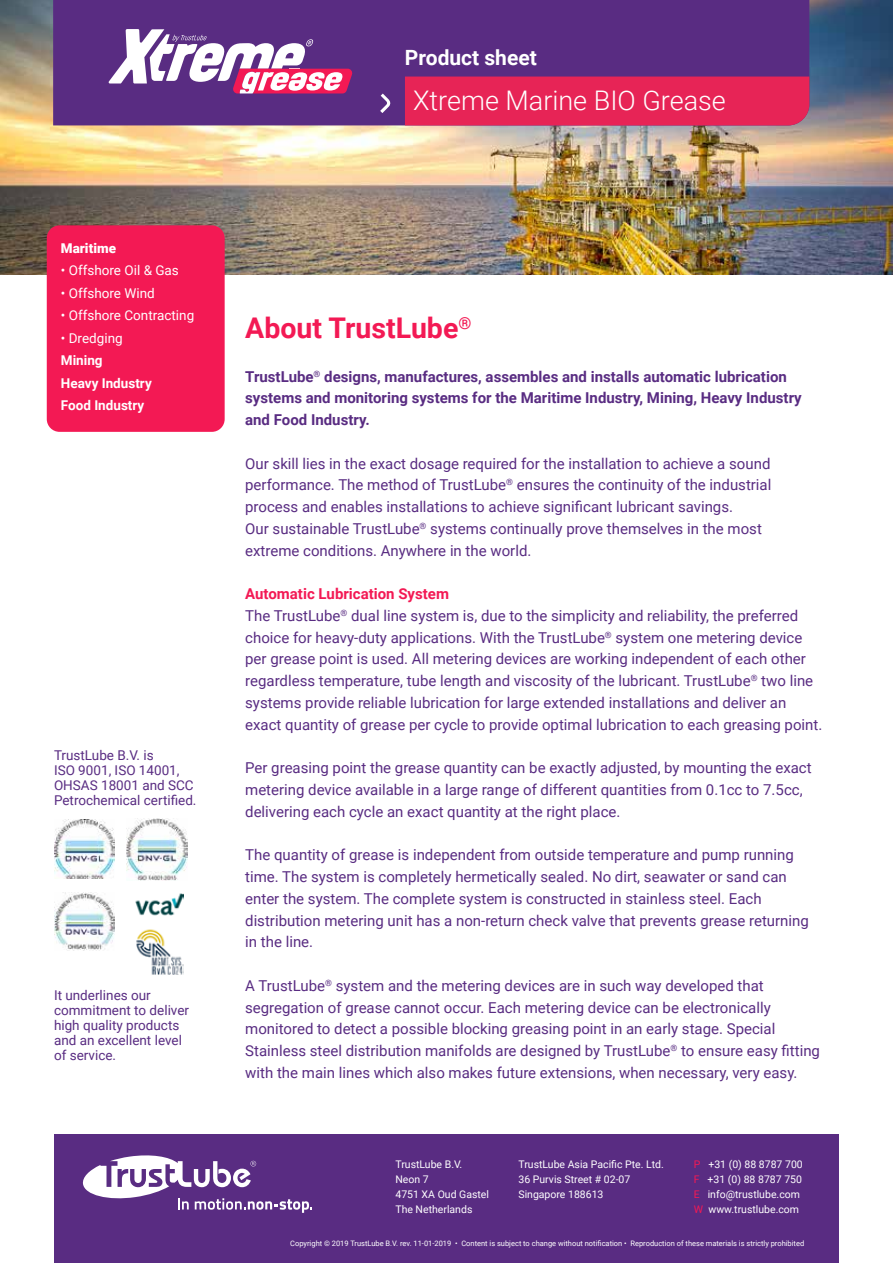
<style>
.page{position:relative;width:893px;height:1263px;background:#fff}
.page>*{position:absolute;margin:0;border:0;box-sizing:border-box;transform-origin:0 0}
.t1{font:700 28.5px "Roboto";color:#f31954}
.t2{font:300 27px "Roboto";color:#fff}
.t3{font:700 21px "Roboto";color:#fff}
.t4{font:15px/21.8px "Roboto";color:#592c82}
.t5{font:700 15px/21.8px "Roboto";color:#592c82}
.t6{font:13.5px/15px "Roboto";color:#592c82}
.t7{font:13.5px "Roboto";color:#fff}
.t8{font:700 13.5px/22.5px "Roboto";color:#fff}
.t9{font:900 13.5px "Roboto";color:#fff}
.t10{font:10.5px "Roboto";color:#fff}
.t11{font:7.5px "Roboto";color:#fff}
.s1{font-weight:700;color:#f31954}
.s2{color:#f31954}
</style>
<div class="page">
<img style="left:0;top:0;width:893px;height:275px">
<div style="left:53px;top:0;width:756px;height:125px;background:#592c82"></div>
<div style="left:47px;top:225px;width:178px;height:207px;background:#f31954;border-radius:13px"></div>
<div style="left:55px;top:1134px;width:784px;height:129px;background:#592c82"></div>
<svg style="left:82px;top:1155px;width:230px;height:58px"></svg>
<svg style="left:108px;top:29px;width:245px;height:64px"></svg>
<div style="left:405px;top:77px;width:404px;height:48px;background:#e72456"></div>
<svg style="left:380px;top:94px;width:11px;height:19px"></svg>
<img style="left:54px;top:820px;width:61px;height:59px">
<img style="left:127px;top:819px;width:61px;height:61px">
<img style="left:54px;top:892px;width:61px;height:58px">
<img style="left:135px;top:893px;width:49px;height:82px">
<h3 class="t3" style="left:405px;top:43px;width:133px">Product sheet</h3>
<h2 class="t2" style="left:413px;top:82px;width:314px">Xtreme Marine BIO Grease</h2>
<p class="t9" style="left:61px;top:238px;width:57px">Maritime</p>
<p class="t7" style="left:61px;top:261px;width:120px">• Offshore Oil &amp; Gas</p>
<p class="t7" style="left:61px;top:283px;width:95px">• Offshore Wind</p>
<p class="t7" style="left:61px;top:306px;width:135px">• Offshore Contracting</p>
<p class="t7" style="left:61px;top:328px;width:63px">• Dredging</p>
<p class="t8" style="left:61px;top:349px;width:92px">Mining<br>Heavy Industry<br>Food Industry</p>
<p class="t6" style="left:54px;top:747px;width:144px">TrustLube B.V. is<br>ISO 9001, ISO 14001,<br>OHSAS 18001 and SCC<br>Petrochemical certified.</p>
<p class="t6" style="left:54px;top:987px;width:137px">It underlines our commitment to deliver high quality products and an excellent level of service.</p>
<h1 class="t1" style="left:245px;top:308px;width:228px">About TrustLube<sup>®</sup></h1>
<p class="t5" style="left:245px;top:365px;width:558px">TrustLube<sup>®</sup> designs, manufactures, assembles and installs automatic lubrication systems and monitoring systems for the Maritime Industry, Mining, Heavy Industry and Food Industry.</p>
<p class="t4" style="left:245px;top:452px;width:528px">Our skill lies in the exact dosage required for the installation to achieve a sound performance. The method of TrustLube<sup>®</sup> ensures the continuity of the industrial process and enables installations to achieve significant lubricant savings.<br>Our sustainable TrustLube<sup>®</sup> systems continually prove themselves in the most extreme conditions. Anywhere in the world.</p>
<p class="t4" style="left:245px;top:582px;width:579px"><span class="s1">Automatic Lubrication System<br></span>The TrustLube<sup>®</sup> dual line system is, due to the simplicity and reliability, the preferred choice for heavy-duty applications. With the TrustLube<sup>®</sup> system one metering device per grease point is used. All metering devices are working independent of each other regardless temperature, tube length and viscosity of the lubricant. TrustLube<sup>®</sup> two line systems provide reliable lubrication for large extended installations and deliver an exact quantity of grease per cycle to provide optimal lubrication to each greasing point.</p>
<p class="t4" style="left:245px;top:756px;width:568px">Per greasing point the grease quantity can be exactly adjusted, by mounting the exact metering device available in a large range of different quantities from 0.1cc to 7.5cc, delivering each cycle an exact quantity at the right place.</p>
<p class="t4" style="left:245px;top:843px;width:565px">The quantity of grease is independent from outside temperature and pump running time. The system is completely hermetically sealed. No dirt, seawater or sand can enter the system. The complete system is constructed in stainless steel. Each distribution metering unit has a non-return check valve that prevents grease returning in the line.</p>
<p class="t4" style="left:245px;top:974px;width:576px">A TrustLube<sup>®</sup> system and the metering devices are in such way developed that segregation of grease cannot occur. Each metering device can be electronically monitored to detect a possible blocking greasing point in an early stage. Special Stainless steel distribution manifolds are designed by TrustLube<sup>®</sup> to ensure easy fitting with the main lines which also makes future extensions, when necessary, very easy.</p>
<p class="t10" style="left:395px;top:1157px;width:68px">TrustLube B.V.</p>
<p class="t10" style="left:518px;top:1157px;width:147px">TrustLube Asia Pacific Pte. Ltd.</p>
<p class="t10" style="left:694px;top:1157px;width:110px"><span class="s2">P</span> +31 (0) 88 8787 700</p>
<p class="t10" style="left:395px;top:1172px;width:35px">Neon 7</p>
<p class="t10" style="left:518px;top:1172px;width:113px">36 Purvis Street # 02-07</p>
<p class="t10" style="left:694px;top:1172px;width:110px"><span class="s2">F</span> +31 (0) 88 8787 750</p>
<p class="t10" style="left:395px;top:1187px;width:95px">4751 XA Oud Gastel</p>
<p class="t10" style="left:518px;top:1187px;width:87px">Singapore 188613</p>
<p class="t10" style="left:694px;top:1187px;width:108px"><span class="s2">E</span> info@trustlube.com</p>
<p class="t10" style="left:395px;top:1202px;width:79px">The Netherlands</p>
<p class="t10" style="left:694px;top:1202px;width:107px"><span class="s2">W</span> www.trustlube.com</p>
<p class="t11" style="left:290px;top:1238px;width:516px">Copyright © 2019 TrustLube B.V. rev. 11-01-2019 • Content is subject to change without notification • Reproduction of these materials is strictly prohibited</p>
</div>
